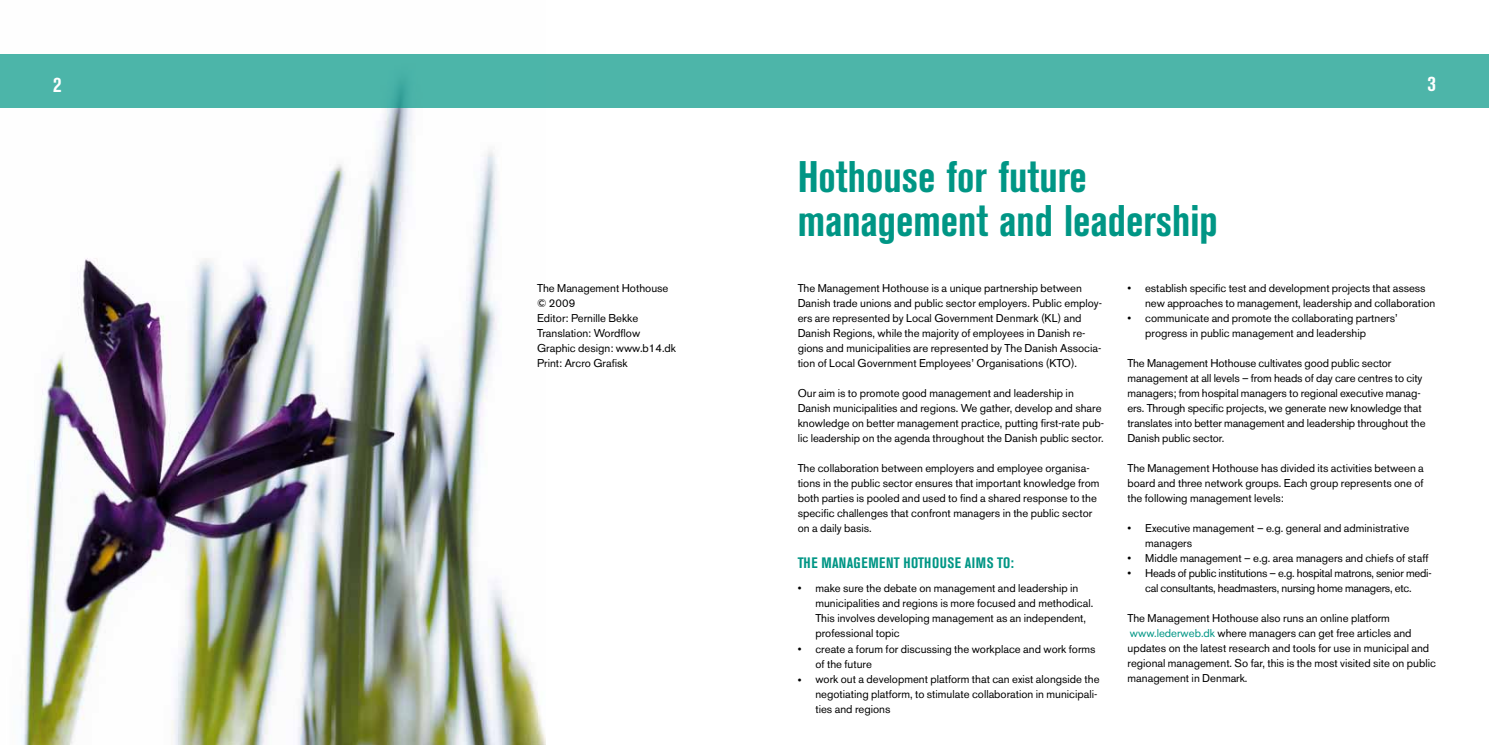
<style>
.page{position:relative;width:1489px;height:745px;background:#fff}
.page>*{position:absolute;margin:0;border:0;box-sizing:border-box;transform-origin:0 0}
.t1{font:700 condensed 43.75px/43.8px "Akzidenz Grotesk BE";color:#009685}
.t2{font:700 condensed 21.25px "Akzidenz Grotesk BE";color:#fff}
.t3{font:700 condensed 15px "Akzidenz Grotesk BE";letter-spacing:.035em;color:#009685}
.t4{font:11.25px/15px "Akzidenz Grotesk BE";color:#000}
.t5{font:11.25px/15px "Akzidenz Grotesk BE";letter-spacing:-.02em;color:#000;text-align:center}
.s1{color:#009685}
</style>
<div class="page">
<img style="left:0;top:54px;width:546px;height:690px">
<div style="left:0;top:55px;width:1488px;height:53px;background:#4db5a9"></div>
<h2 class="t2" style="left:53px;top:73px;width:10px">2</h2>
<h2 class="t2" style="left:1427px;top:71px;width:10px">3</h2>
<h1 class="t1" style="left:797px;top:156px;width:421px">Hothouse for future management and leadership</h1>
<p class="t4" style="left:797px;top:280px;width:306px">The Management Hothouse is a unique partnership between Danish trade unions and public sector employers. Public employ&shy;ers are represented by Local Government Denmark (KL) and Danish Regions, while the majority of employees in Danish re&shy;gions and municipalities are represented by The Danish Associa&shy;tion of Local Government Employees’ Organisations (KTO).</p>
<p class="t4" style="left:797px;top:385px;width:308px">Our aim is to promote good management and leadership in Danish municipalities and regions. We gather, develop and share knowledge on better management practice, putting first-rate pub&shy;lic leadership on the agenda throughout the Danish public sector.</p>
<p class="t4" style="left:797px;top:460px;width:303px">The collaboration between employers and employee organisa&shy;tions in the public sector ensures that important knowledge from both parties is pooled and used to find a shared response to the specific challenges that confront managers in the public sector on a daily basis.</p>
<h3 class="t3" style="left:797px;top:553px;width:218px">The Management Hothouse aims to:</h3>
<p class="t4" style="left:815px;top:580px;width:279px;text-indent:-18px">• make sure the debate on management and leadership in municipalities and regions is more focused and methodical.<br>This involves developing management as an independent, professional topic</p>
<p class="t4" style="left:815px;top:640px;width:282px;text-indent:-18px">• create a forum for discussing the workplace and work forms of the future</p>
<p class="t4" style="left:815px;top:670px;width:286px;text-indent:-18px">• work out a development platform that can exist alongside the negotiating platform, to stimulate collaboration in municipali&shy;ties and regions</p>
<p class="t4" style="left:537px;top:280px;width:140px">The Management Hothouse © 2009<br>Editor: Pernille Bekke<br>Translation: Wordflow<br>Graphic design: www.b14.dk<br>Print: Arcro Grafisk</p>
<p class="t4" style="left:1145px;top:280px;width:291px;text-indent:-18px">• establish specific test and development projects that assess new approaches to management, leadership and collaboration</p>
<p class="t4" style="left:1145px;top:310px;width:254px;text-indent:-18px">• communicate and promote the collaborating partners’ progress in public management and leadership</p>
<p class="t4" style="left:1127px;top:355px;width:299px">The Management Hothouse cultivates good public sector management at all levels – from heads of day care centres to city managers; from hospital managers to regional executive manag&shy;ers. Through specific projects, we generate new knowledge that translates into better management and leadership throughout the Danish public sector.</p>
<p class="t4" style="left:1127px;top:460px;width:298px;text-align:justify">The Management Hothouse has divided its activities between a board and three network groups. Each group represents one of the following management levels:</p>
<p class="t4" style="left:1145px;top:520px;width:265px;text-indent:-18px">• Executive management – e.g. general and administrative managers</p>
<p class="t4" style="left:1127px;top:550px;width:302px">• Middle management – e.g. area managers and chiefs of staff</p>
<p class="t5" style="left:1127px;top:565px;width:305px">• Heads of public institutions – e.g. hospital matrons, senior medi&shy;cal consultants, headmasters, nursing home managers, etc.</p>
<p class="t4" style="left:1127px;top:610px;width:310px">The Management Hothouse also runs an online platform <span class="s1">www.lederweb.dk</span> where managers can get free articles and updates on the latest research and tools for use in municipal and regional management. So far, this is the most visited site on public management in Denmark.</p>
</div>
